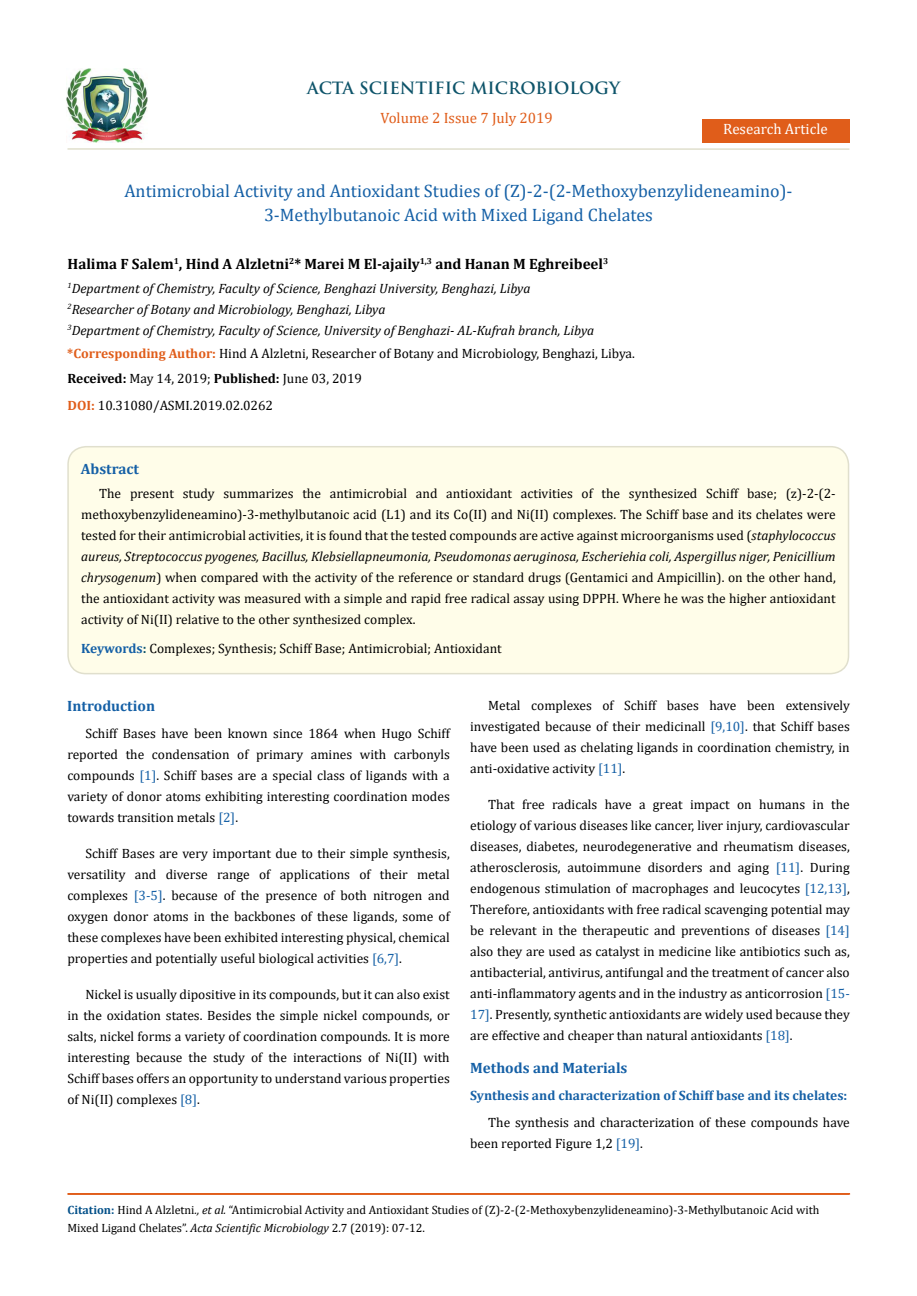
<style>
.page{position:relative;width:917px;height:1296px;background:#fff}
.page>*{position:absolute;margin:0;border:0;box-sizing:border-box;transform-origin:0 0}
.t1{font:18px/24px "Cambria";color:#1560a6;text-align:center}
.t2{font:700 16.5px "Trajan Pro";color:#0e546a}
.t3{font:700 15px "Cambria";color:#000}
.t4{font:700 15px "Cambria";color:#1560a6}
.t5{font:15px "Cambria";color:#e05d1a}
.t6{font:15px "Cambria";color:#fff}
.t7{font:13.5px/21px "Cambria";color:#000;text-align:justify}
.t8{font:italic 13.5px/21px "Cambria";color:#000}
.t9{font:700 13.5px "Cambria";color:#1560a6}
.t10{font:12px/18px "Cambria";color:#000}
.s1{font-weight:700;color:#e05d1a}
.s2{font-weight:700}
.s3{font-style:italic}
.s4{font-weight:700;color:#1560a6}
.s5{font-weight:700;color:#0e546a}
.s6{color:#1560a6}
.s7{font-weight:700;color:#035089}
</style>
<div class="page">
<img style="left:67px;top:68px;width:80px;height:74px">
<div style="left:701px;top:119px;width:148px;height:23px;background:#e05d1a"></div>
<div style="left:68px;top:447px;width:780px;height:227px;background:#fffde9;border-radius:18px"></div>
<div style="left:67px;top:446px;width:782px;height:228px;border:2px solid #e0dfcd;border-radius:18px"></div>
<hr style="left:67px;top:148px;width:782px;height:2px;background:#e0dfcd">
<div style="left:67px;top:1194px;width:782px;height:1px;border:1px solid #e05d1a"></div>
<p class="t2" style="left:307px;top:77px;width:314px">ACTA SCIENTIFIC MICROBIOLOGY</p>
<p class="t5" style="left:380px;top:109px;width:174px">Volume 2 Issue 7 July 2019</p>
<p class="t6" style="left:723px;top:120px;width:106px">Research Article</p>
<h1 class="t1" style="left:124px;top:178px;width:669px">Antimicrobial Activity and Antioxidant Studies of (Z)-2-(2-Methoxybenzylideneamino)-<br>3-Methylbutanoic Acid with Mixed Ligand Chelates</h1>
<p class="t3" style="left:67px;top:253px;width:542px">Halima F Salem<sup>1</sup>, Hind A Alzletni<sup>2</sup>* Marei M El-ajaily<sup>1,3</sup> and Hanan M Eghreibeel<sup>3</sup></p>
<p class="t8" style="left:67px;top:277px;width:528px"><sup>1</sup>Department of Chemistry, Faculty of Science, Benghazi University, Benghazi, Libya<br><sup>2</sup>Researcher of Botany and Microbiology, Benghazi, Libya<br><sup>3</sup>Department of Chemistry, Faculty of Science, University of Benghazi- AL-Kufrah branch, Libya</p>
<p class="t7" style="left:67px;top:343px;width:569px"><span class="s1">*Corresponding Author:</span> Hind A Alzletni, Researcher of Botany and Microbiology, Benghazi, Libya.</p>
<p class="t7" style="left:67px;top:368px;width:296px"><span class="s2">Received:</span> May 14, 2019; <span class="s2">Published:</span> June 03, 2019</p>
<p class="t7" style="left:67px;top:395px;width:207px"><span class="s1">DOI:</span> 10.31080/ASMI.2019.02.0262</p>
<p class="t4" style="left:81px;top:458px;width:60px">Abstract</p>
<p class="t7" style="left:81px;top:483px;width:756px;text-indent:18px">The present study summarizes the antimicrobial and antioxidant activities of the synthesized Schiff base; (z)-2-(2- methoxybenzylideneamino)-3-methylbutanoic acid (L1) and its Co(II) and Ni(II) complexes. The Schiff base and its chelates were tested for their antimicrobial activities, it is found that the tested compounds are active against microorganisms used (<span class="s3">staphylococcus aureus, Streptococcus pyogenes, Bacillus, Klebsiellapneumonia, Pseudomonas aeruginosa, Escheriehia coli, Aspergillus niger, Penicillium chrysogenum</span>) when compared with the activity of the reference or standard drugs (Gentamici and Ampicillin). on the other hand, the antioxidant activity was measured with a simple and rapid free radical assay using DPPH. Where he was the higher antioxidant activity of Ni(II) relative to the other synthesized complex.</p>
<p class="t7" style="left:81px;top:637px;width:422px"><span class="s4">Keywords</span><span class="s5">:</span> Complexes; Synthesis; Schiff Base; Antimicrobial; Antioxidant</p>
<p class="t4" style="left:67px;top:695px;width:89px">Introduction</p>
<p class="t7" style="left:67px;top:723px;width:384px;text-indent:18px">Schiff Bases have been known since 1864 when Hugo Schiff reported the condensation of primary amines with carbonyls compounds <span class="s6">[1]</span>. Schiff bases are a special class of ligands with a variety of donor atoms exhibiting interesting coordination modes towards transition metals <span class="s6">[2]</span>.</p>
<p class="t7" style="left:67px;top:843px;width:384px;text-indent:18px">Schiff Bases are very important due to their simple synthesis, versatility and diverse range of applications of their metal complexes <span class="s6">[3-5]</span>. because of the presence of both nitrogen and oxygen donor atoms in the backbones of these ligands, some of these complexes have been exhibited interesting physical, chemical properties and potentially useful biological activities <span class="s6">[6,7]</span>.</p>
<p class="t7" style="left:67px;top:984px;width:384px;text-indent:18px">Nickel is usually dipositive in its compounds, but it can also exist in the oxidation states. Besides the simple nickel compounds, or salts, nickel forms a variety of coordination compounds. It is more interesting because the study of the interactions of Ni(II) with Schiff bases offers an opportunity to understand various properties of Ni(II) complexes <span class="s6">[8]</span>.</p>
<p class="t7" style="left:470px;top:695px;width:381px;text-indent:18px">Metal complexes of Schiff bases have been extensively investigated because of their medicinall <span class="s6">[9,10]</span>. that Schiff bases have been used as chelating ligands in coordination chemistry, in anti-oxidative activity <span class="s6">[11]</span>.</p>
<p class="t7" style="left:470px;top:794px;width:381px;text-indent:18px">That free radicals have a great impact on humans in the etiology of various diseases like cancer, liver injury, cardiovascular diseases, diabetes, neurodegenerative and rheumatism diseases, atherosclerosis, autoimmune disorders and aging <span class="s6">[11]</span>. During endogenous stimulation of macrophages and leucocytes <span class="s6">[12,13]</span>, Therefore, antioxidants with free radical scavenging potential may be relevant in the therapeutic and preventions of diseases <span class="s6">[14] </span>also they are used as catalyst in medicine like antibiotics such as, antibacterial, antivirus, antifungal and the treatment of cancer also anti-inflammatory agents and in the industry as anticorrosion <span class="s6">[15- 17]</span>. Presently, synthetic antioxidants are widely used because they are effective and cheaper than natural antioxidants <span class="s6">[18]</span>.</p>
<p class="t4" style="left:470px;top:1057px;width:159px">Methods and Materials</p>
<p class="t9" style="left:470px;top:1086px;width:378px">Synthesis and characterization of Schiff base and its chelates:</p>
<p class="t7" style="left:470px;top:1112px;width:381px;text-indent:18px">The synthesis and characterization of these compounds have been reported Figure 1,2 <span class="s6">[19]</span>.</p>
<p class="t10" style="left:67px;top:1201px;width:753px"><span class="s7">Citation:</span> Hind A Alzletni<span class="s3">., et al.</span> “Antimicrobial Activity and Antioxidant Studies of (Z)-2-(2-Methoxybenzylideneamino)-3-Methylbutanoic Acid with<br>Mixed Ligand Chelates”. <span class="s3">Acta Scientific Microbiology</span> 2.7 (2019): 07-12.</p>
</div>
